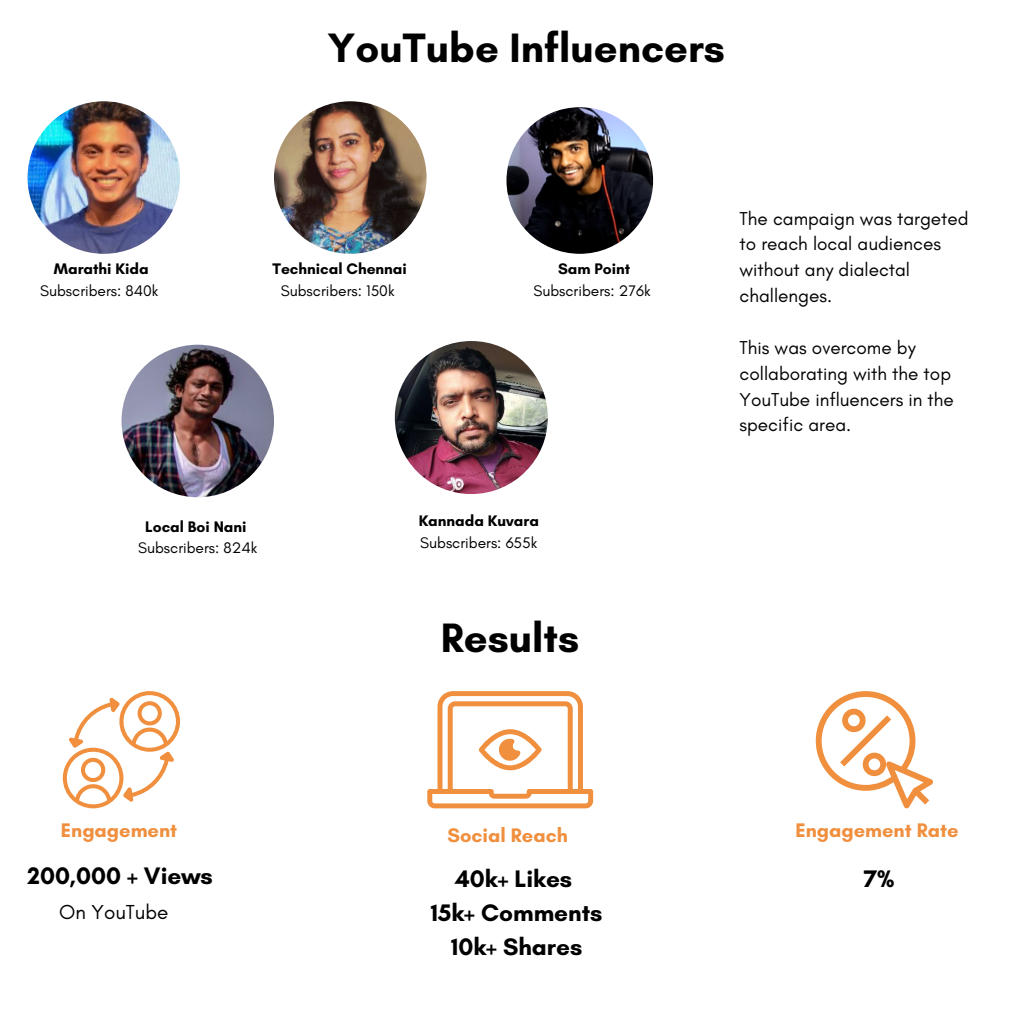
<style>
.page{position:relative;width:1013px;height:1013px;background:#fff}
.page>*{position:absolute;margin:0;border:0;box-sizing:border-box;transform-origin:0 0}
.t1{font:700 41.75px "Glacial Indifference";color:#000}
.t2{font:700 24.38px/33.8px "Glacial Indifference";color:#000;text-align:center}
.t3{font:20.62px "Glacial Indifference";color:#000}
.t4{font:700 20px "Glacial Indifference";color:#f08f3e}
.t5{font:19px/25.9px "Glacial Indifference";color:#000}
.t6{font:15.62px "Glacial Indifference";color:#000}
.t7{font:700 15.62px "Glacial Indifference";color:#000}
</style>
<div class="page">
<img style="left:28px;top:101px;width:152px;height:153px;border-radius:50%">
<img style="left:121px;top:345px;width:153px;height:152px;border-radius:50%">
<img style="left:506px;top:107px;width:147px;height:147px;border-radius:50%">
<img style="left:274px;top:101px;width:152px;height:153px;border-radius:50%">
<img style="left:395px;top:341px;width:153px;height:153px;border-radius:50%">
<svg style="left:63px;top:691px;width:117px;height:117px"></svg>
<svg style="left:427px;top:691px;width:166px;height:117px"></svg>
<svg style="left:815px;top:691px;width:118px;height:117px"></svg>
<h1 class="t1" style="left:327px;top:23px;width:399px">YouTube Influencers</h1>
<p class="t7" style="left:54px;top:259px;width:96px">Marathi Kida</p>
<p class="t6" style="left:40px;top:281px;width:120px">Subscribers: 840k</p>
<p class="t7" style="left:272px;top:259px;width:136px">Technical Chennai</p>
<p class="t6" style="left:281px;top:281px;width:115px">Subscribers: 150k</p>
<p class="t7" style="left:558px;top:259px;width:74px">Sam Point</p>
<p class="t6" style="left:533px;top:281px;width:119px">Subscribers: 276k</p>
<p class="t7" style="left:145px;top:517px;width:103px">Local Boi Nani</p>
<p class="t6" style="left:138px;top:538px;width:121px">Subscribers: 824k</p>
<p class="t7" style="left:418px;top:511px;width:122px">Kannada Kuvara</p>
<p class="t6" style="left:420px;top:533px;width:119px">Subscribers: 655k</p>
<h1 class="t1" style="left:441px;top:612px;width:140px">Results</h1>
<p class="t5" style="left:739px;top:205px;width:231px">The campaign was targeted to reach local audiences without any dialectal challenges.</p>
<p class="t5" style="left:739px;top:334px;width:216px">This was overcome by collaborating with the top<br>YouTube influencers in the specific area.</p>
<p class="t4" style="left:61px;top:817px;width:118px">Engagement</p>
<p class="t4" style="left:447px;top:823px;width:122px">Social Reach</p>
<p class="t4" style="left:795px;top:817px;width:164px">Engagement Rate</p>
<p class="t2" style="left:28px;top:858px;width:187px">200,000 + Views</p>
<p class="t3" style="left:59px;top:899px;width:111px">On YouTube</p>
<p class="t2" style="left:431px;top:862px;width:173px">40k+ Likes<br>15k+ Comments<br>10k+ Shares</p>
<p class="t2" style="left:863px;top:862px;width:32px">7%</p>
</div>
